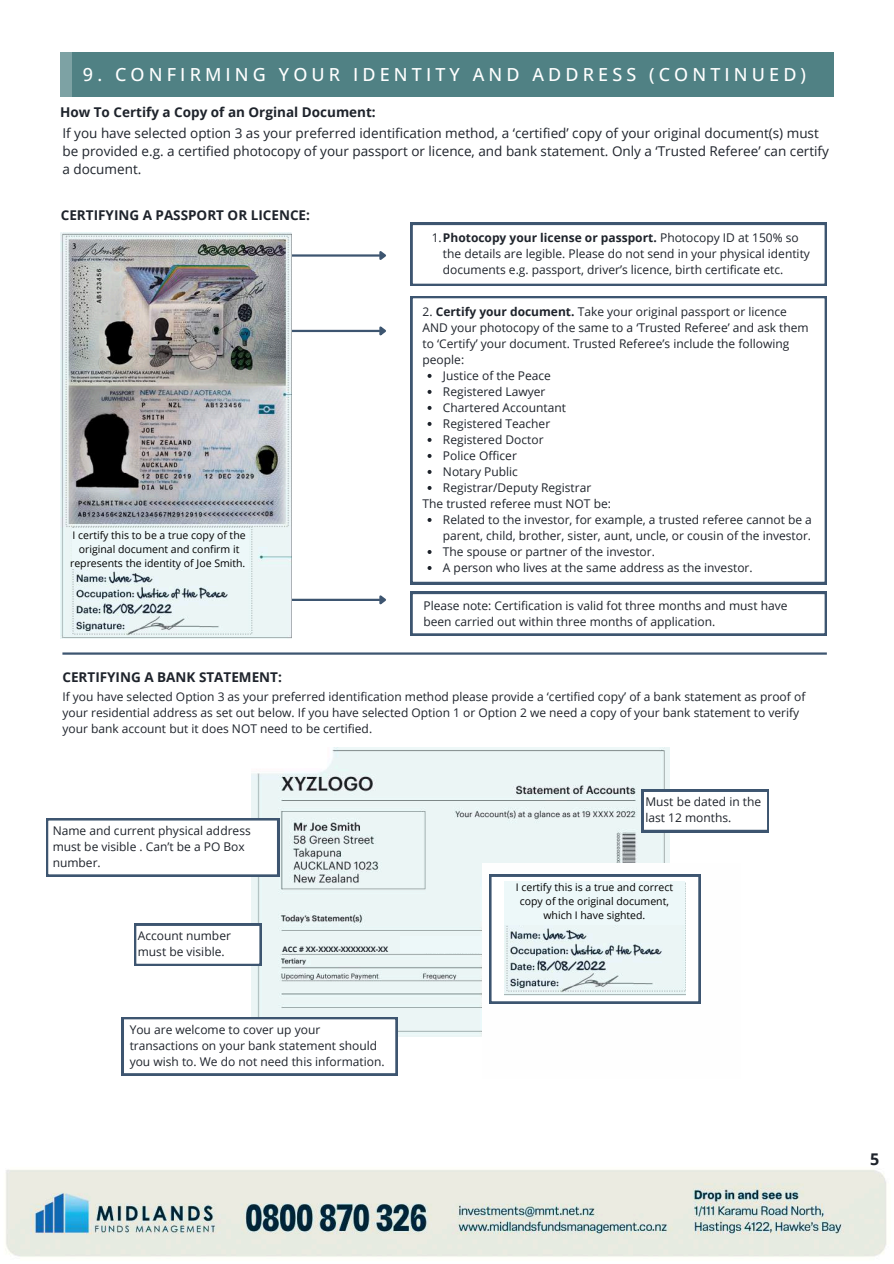
<style>
.page{position:relative;width:894px;height:1264px;background:#fff}
.page>*{position:absolute;margin:0;border:0;box-sizing:border-box;transform-origin:0 0}
.t1{font:500 18px "Open Sans";letter-spacing:.23em;color:#fff}
.t2{font:700 16.05px "Open Sans";color:#1e232b}
.t3{font:13.5px/18px "Open Sans";color:#1e232b}
.t4{font:700 13.5px "Open Sans";color:#1e232b}
.t5{font:12px/16px "Open Sans";color:#1e232b}
.t6{font:10.5px/14px "Open Sans";color:#000;text-align:center}
.t7{font:700 7.5px "Open Sans";color:#1e232b}
.s1{font-weight:700}
</style>
<div class="page">
<div style="left:60px;top:52px;width:18px;height:44px;background:#7da2a4"></div>
<div style="left:72px;top:52px;width:761px;height:44px;background:#508184"></div>
<hr style="left:261px;top:254px;width:119px;height:3px;background:#3d5570">
<svg style="left:377px;top:251px;width:9px;height:9px"></svg>
<hr style="left:261px;top:330px;width:119px;height:2px;background:#3d5570">
<svg style="left:377px;top:326px;width:9px;height:10px"></svg>
<hr style="left:261px;top:598px;width:119px;height:3px;background:#3d5570">
<svg style="left:377px;top:595px;width:9px;height:10px"></svg>
<img style="left:61px;top:232px;width:230px;height:406px">
<svg style="left:410px;top:223px;width:416px;height:63px"></svg>
<svg style="left:410px;top:296px;width:416px;height:288px"></svg>
<svg style="left:410px;top:592px;width:416px;height:43px"></svg>
<div style="left:72px;top:529px;width:177px;height:40px;background:#edf8f9"></div>
<img style="left:251px;top:747px;width:418px;height:289px">
<svg style="left:122px;top:1017px;width:275px;height:58px"></svg>
<div style="left:481px;top:862px;width:259px;height:216px;background:#fefefe"></div>
<svg style="left:489px;top:874px;width:211px;height:129px"></svg>
<div style="left:400px;top:936px;width:81px;height:17px;background:#edf8f9"></div>
<img style="left:504px;top:882px;width:181px;height:113px">
<div style="left:504px;top:881px;width:180px;height:44px;background:#edf8f9"></div>
<svg style="left:641px;top:789px;width:127px;height:43px"></svg>
<svg style="left:46px;top:818px;width:233px;height:58px"></svg>
<svg style="left:134px;top:923px;width:127px;height:43px"></svg>
<img style="left:6px;top:1170px;width:881px;height:87px">
<div style="left:232px;top:740px;width:94px;height:27px;background:#fff"></div>
<svg style="left:427px;top:374px;width:4px;height:4px"></svg>
<svg style="left:427px;top:390px;width:4px;height:4px"></svg>
<svg style="left:427px;top:406px;width:4px;height:4px"></svg>
<svg style="left:427px;top:422px;width:4px;height:4px"></svg>
<svg style="left:427px;top:438px;width:4px;height:4px"></svg>
<svg style="left:427px;top:454px;width:4px;height:4px"></svg>
<svg style="left:427px;top:470px;width:4px;height:4px"></svg>
<svg style="left:427px;top:486px;width:4px;height:4px"></svg>
<svg style="left:427px;top:518px;width:4px;height:4px"></svg>
<svg style="left:427px;top:550px;width:4px;height:4px"></svg>
<svg style="left:427px;top:566px;width:4px;height:4px"></svg>
<hr style="left:62px;top:652px;width:764px;height:2px;background:#3d5570">
<h1 class="t1" style="left:83px;top:62px;width:724px">9. CONFIRMING YOUR IDENTITY AND ADDRESS (CONTINUED)</h1>
<p class="t4" style="left:60px;top:102px;width:317px">How To Certify a Copy of an Orginal Document:</p>
<p class="t3" style="left:62px;top:124px;width:767px">If you have selected option 3 as your preferred identification method, a ‘certified’ copy of your original document(s) must be provided e.g. a certified photocopy of your passport or licence, and bank statement. Only a ‘Trusted Referee’ can certify a document.</p>
<p class="t4" style="left:61px;top:205px;width:251px">CERTIFYING A PASSPORT OR LICENCE:</p>
<p class="t6" style="left:70px;top:527px;width:177px">I certify this to be a true copy of the original document and confirm it represents the identity of Joe Smith.</p>
<p class="t5" style="left:443px;top:230px;width:368px;text-indent:-11px">1.<span class="s1">Photocopy your license or passport.</span> Photocopy ID at 150% so the details are legible. Please do not send in your physical identity documents e.g. passport, driver’s licence, birth certificate etc.</p>
<p class="t5" style="left:422px;top:303px;width:365px">2. <span class="s1">Certify your document.</span> Take your original passport or licence</p>
<p class="t5" style="left:422px;top:319px;width:387px">AND your photocopy of the same to a ‘Trusted Referee’ and ask them</p>
<p class="t5" style="left:422px;top:335px;width:368px">to ‘Certify’ your document. Trusted Referee’s include the following</p>
<p class="t5" style="left:422px;top:351px;width:43px">people:</p>
<p class="t5" style="left:443px;top:367px;width:110px">Justice of the Peace</p>
<p class="t5" style="left:443px;top:383px;width:104px">Registered Lawyer</p>
<p class="t5" style="left:443px;top:399px;width:125px">Chartered Accountant</p>
<p class="t5" style="left:443px;top:415px;width:109px">Registered Teacher</p>
<p class="t5" style="left:443px;top:431px;width:102px">Registered Doctor</p>
<p class="t5" style="left:443px;top:447px;width:75px">Police Officer</p>
<p class="t5" style="left:443px;top:463px;width:76px">Notary Public</p>
<p class="t5" style="left:443px;top:479px;width:150px">Registrar/Deputy Registrar</p>
<p class="t5" style="left:422px;top:495px;width:190px">The trusted referee must NOT be:</p>
<p class="t5" style="left:443px;top:511px;width:370px">Related to the investor, for example, a trusted referee cannot be a</p>
<p class="t5" style="left:443px;top:527px;width:369px">parent, child, brother, sister, aunt, uncle, or cousin of the investor.</p>
<p class="t5" style="left:443px;top:543px;width:213px">The spouse or partner of the investor.</p>
<p class="t5" style="left:443px;top:559px;width:311px">A person who lives at the same address as the investor.</p>
<p class="t5" style="left:423px;top:597px;width:365px">Please note: Certification is valid fot three months and must have been carried out within three months of application.</p>
<p class="t4" style="left:62px;top:667px;width:221px">CERTIFYING A BANK STATEMENT:</p>
<p class="t5" style="left:62px;top:688px;width:744px">If you have selected Option 3 as your preferred identification method please provide a ‘certified copy’ of a bank statement as proof of your residential address as set out below. If you have selected Option 1 or Option 2 we need a copy of your bank statement to verify your bank account but it does NOT need to be certified.</p>
<p class="t5" style="left:53px;top:822px;width:199px">Name and current physical address must be visible . Can’t be a PO Box number.</p>
<p class="t5" style="left:138px;top:927px;width:95px">Account number must be visible.</p>
<p class="t7" style="left:282px;top:943px;width:107px">ACC # XX-XXXX-XXXXXXX-XX</p>
<p class="t5" style="left:130px;top:1021px;width:256px">You are welcome to cover up your transactions on your bank statement should you wish to. We do not need this information.</p>
<p class="t5" style="left:645px;top:793px;width:117px">Must be dated in the last 12 months.</p>
<p class="t6" style="left:515px;top:880px;width:159px">I certify this is a true and correct copy of the original document, which I have sighted.</p>
<h2 class="t2" style="left:869px;top:1147px;width:11px">5</h2>
</div>
